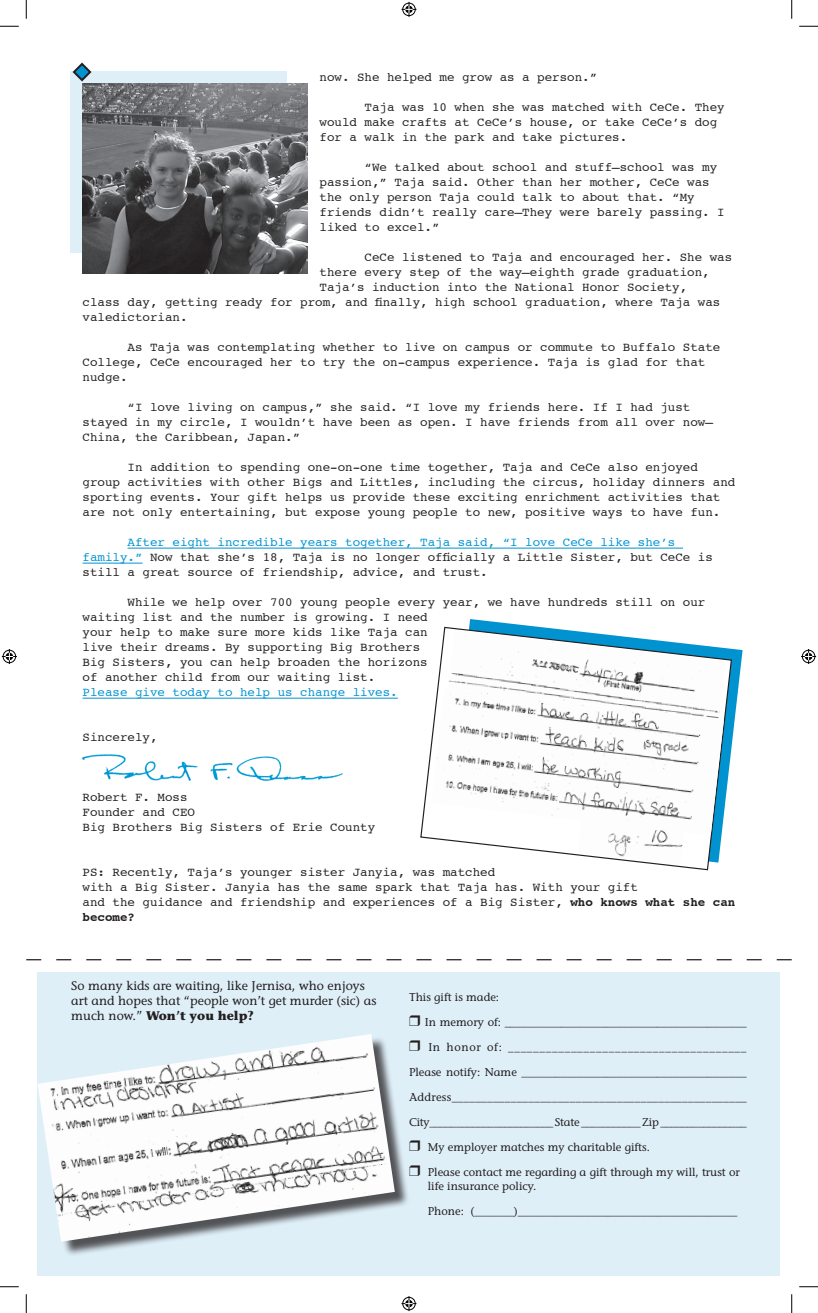
<style>
.page{position:relative;width:818px;height:1313px;background:#fff}
.page>*{position:absolute;margin:0;border:0;box-sizing:border-box;transform-origin:0 0}
.t1{font:12.5px/15px "Courier";color:#231f20}
.t2{font:12.5px/15px "Stone Informal";color:#231f20}
.t3{font:11.25px/13.5px "Stone Informal";color:#231f20}
.t4{font:11.25px "Stone Informal";letter-spacing:-.02em;color:#231f20}
.t5{font:11.25px "Stone Informal";letter-spacing:.025em;color:#231f20}
.t6{font:11.25px "Stone Informal";letter-spacing:.06em;color:#231f20}
.s1{color:#0093d0}
.s2{font-weight:700}
</style>
<div class="page">
<hr style="left:128px;top:548px;width:555px;height:1px;background:#0093d0">
<hr style="left:82px;top:563px;width:61px;height:1px;background:#0093d0">
<hr style="left:82px;top:698px;width:316px;height:1px;background:#0093d0">
<svg style="left:469px;top:619px;width:273px;height:124px"></svg>
<svg style="left:420px;top:626px;width:312px;height:245px"></svg>
<img style="left:431px;top:688px;width:292px;height:147px">
<img style="left:448px;top:630px;width:277px;height:88px">
<img style="left:578px;top:814px;width:106px;height:50px">
<div style="left:70px;top:71px;width:216px;height:181px;background:#dfeff8"></div>
<div style="left:38px;top:971px;width:742px;height:304px;background:#dfeff8"></div>
<svg style="left:26px;top:959px;width:765px;height:1px"></svg>
<div style="left:39px;top:1035px;width:370px;height:221px;background:#231f20;opacity:.75"></div>
<img style="left:38px;top:1034px;width:357px;height:207px">
<img style="left:82px;top:83px;width:225px;height:191px">
<svg style="left:72px;top:62px;width:20px;height:20px"></svg>
<img style="left:82px;top:754px;width:260px;height:26px">
<svg style="left:0;top:25px;width:19px;height:2px"></svg>
<svg style="left:799px;top:25px;width:19px;height:2px"></svg>
<svg style="left:0;top:1286px;width:19px;height:1px"></svg>
<svg style="left:799px;top:1286px;width:19px;height:1px"></svg>
<svg style="left:25px;top:0;width:2px;height:19px"></svg>
<svg style="left:25px;top:1294px;width:2px;height:18px"></svg>
<svg style="left:791px;top:0;width:1px;height:19px"></svg>
<svg style="left:791px;top:1294px;width:1px;height:18px"></svg>
<svg style="left:401px;top:2px;width:15px;height:15px"></svg>
<svg style="left:401px;top:1296px;width:15px;height:15px"></svg>
<svg style="left:2px;top:649px;width:15px;height:15px"></svg>
<svg style="left:801px;top:649px;width:15px;height:15px"></svg>
<p class="t1" style="left:319px;top:70px;width:279px">now. She helped me grow as a person.”</p>
<p class="t1" style="left:319px;top:100px;width:407px;text-indent:45px">Taja was 10 when she was matched with CeCe. They would make crafts at CeCe’s house, or take CeCe’s dog for a walk in the park and take pictures.</p>
<p class="t1" style="left:319px;top:160px;width:407px;text-indent:45px">“We talked about school and stuff—school was my passion,” Taja said. Other than her mother, CeCe was the only person Taja could talk to about that. “My friends didn’t really care—They were barely passing. I liked to excel.”</p>
<p class="t1" style="left:364px;top:250px;width:369px">CeCe listened to Taja and encouraged her. She was</p>
<p class="t1" style="left:319px;top:265px;width:392px">there every step of the way—eighth grade graduation,</p>
<p class="t1" style="left:319px;top:280px;width:369px">Taja’s induction into the National Honor Society,</p>
<p class="t1" style="left:82px;top:295px;width:639px">class day, getting ready for prom, and finally, high school graduation, where Taja was</p>
<p class="t1" style="left:82px;top:310px;width:106px">valedictorian.</p>
<p class="t1" style="left:82px;top:340px;width:639px;text-indent:45px">As Taja was contemplating whether to live on campus or commute to Buffalo State<br>College, CeCe encouraged her to try the on-campus experience. Taja is glad for that nudge.</p>
<p class="t1" style="left:82px;top:400px;width:631px;text-indent:45px">“I love living on campus,” she said. “I love my friends here. If I had just stayed in my circle, I wouldn’t have been as open. I have friends from all over now—<br>China, the Caribbean, Japan.”</p>
<p class="t1" style="left:82px;top:460px;width:654px;text-indent:45px">In addition to spending one-on-one time together, Taja and CeCe also enjoyed group activities with other Bigs and Littles, including the circus, holiday dinners and sporting events. Your gift helps us provide these exciting enrichment activities that are not only entertaining, but expose young people to new, positive ways to have fun.</p>
<p class="t1" style="left:82px;top:535px;width:632px;text-indent:45px"><span class="s1">After eight incredible years together, Taja said, “I love CeCe like she’s family.”</span> Now that she’s 18, Taja is no longer officially a Little Sister, but CeCe is still a great source of friendship, advice, and trust.</p>
<p class="t1" style="left:82px;top:595px;width:624px;text-indent:45px">While we help over 700 young people every year, we have hundreds still on our waiting list and the number is growing. I need<br>your help to make sure more kids like Taja can<br>live their dreams. By supporting Big Brothers<br>Big Sisters, you can help broaden the horizons<br>of another child from our waiting list.<br><span class="s1">Please give today to help us change lives.</span></p>
<p class="t1" style="left:82px;top:730px;width:76px">Sincerely,</p>
<p class="t1" style="left:82px;top:790px;width:106px">Robert F. Moss</p>
<p class="t1" style="left:82px;top:805px;width:114px">Founder and CEO</p>
<p class="t1" style="left:82px;top:820px;width:294px">Big Brothers Big Sisters of Erie County</p>
<p class="t1" style="left:82px;top:865px;width:654px">PS: Recently, Taja’s younger sister Janyia, was matched<br>with a Big Sister. Janyia has the same spark that Taja has. With your gift<br>and the guidance and friendship and experiences of a Big Sister, <span class="s2">who knows what she can become?</span></p>
<p class="t2" style="left:71px;top:978px;width:306px">So many kids are waiting, like Jernisa, who enjoys art and hopes that “people won’t get murder (sic) as much now.” <span class="s2">Won’t you help?</span></p>
<p class="t3" style="left:409px;top:990px;width:92px">This gift is made:</p>
<p class="t3" style="left:425px;top:1015px;width:323px">In memory of: ___________________________________________</p>
<p class="t6" style="left:428px;top:1040px;width:320px">In honor of: ______________________________________</p>
<p class="t3" style="left:409px;top:1065px;width:339px">Please notify: Name ________________________________________</p>
<p class="t5" style="left:409px;top:1090px;width:339px">Address__________________________________________________</p>
<p class="t4" style="left:409px;top:1115px;width:339px">City_______________________ State ___________ Zip ________________</p>
<p class="t3" style="left:428px;top:1140px;width:224px">My employer matches my charitable gifts.</p>
<p class="t3" style="left:428px;top:1165px;width:313px">Please contact me regarding a gift through my will, trust or life insurance policy.</p>
<p class="t3" style="left:428px;top:1204px;width:311px">Phone: (_______)_______________________________________</p>
</div>
